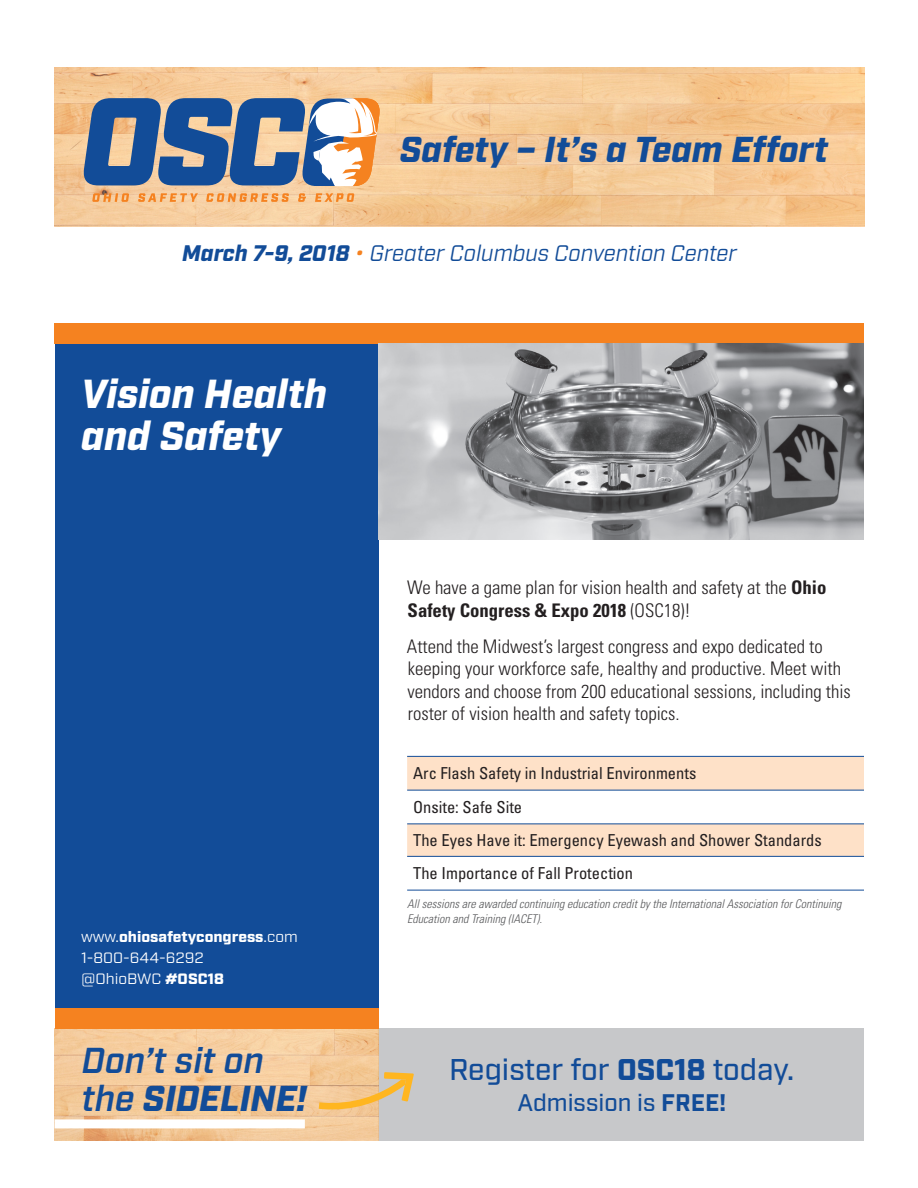
<style>
.page{position:relative;width:918px;height:1188px;background:#fff}
.page>*{position:absolute;margin:0;border:0;box-sizing:border-box;transform-origin:0 0}
.t1{font:italic 900 40.5px/42px "Industry";color:#fff}
.t2{font:italic 600 36px/37.5px "Industry";color:#124c98}
.t3{font:italic 900 36px "Industry";letter-spacing:-.005em;color:#124c98}
.t4{font:500 30px "Industry";color:#124c98}
.t5{font:500 24px "Industry";color:#124c98}
.t6{font:italic 22.5px "Industry";color:#124c98}
.body_copy{font:300 condensed 18.75px/22.5px "Univers LT Std";color:#231f20}
.classes{font:condensed 16.5px "Univers LT Std";color:#231f20}
.t7{font:15px/21px "Industry";color:#fff;scale:1.05 1}
.t8{font:italic 300 condensed 12px/14.4px "Univers LT Std";color:#57585a}
.s1{font-weight:900}
.s2{font-weight:600;color:#f58220}
.s3{font-weight:700}
</style>
<div class="page">
<div style="left:378px;top:1028px;width:486px;height:113px;background:#c7c8ca"></div>
<img style="left:55px;top:1029px;width:324px;height:112px">
<svg style="left:319px;top:1072px;width:95px;height:39px"></svg>
<img style="left:55px;top:68px;width:810px;height:159px">
<svg style="left:92px;top:193px;width:37px;height:9px"></svg>
<svg style="left:138px;top:193px;width:60px;height:9px"></svg>
<svg style="left:206px;top:193px;width:83px;height:9px"></svg>
<svg style="left:298px;top:193px;width:8px;height:9px"></svg>
<svg style="left:315px;top:193px;width:39px;height:9px"></svg>
<svg style="left:82px;top:98px;width:299px;height:88px;background:#76869f"></svg>
<div style="left:55px;top:1119px;width:250px;height:9px;background:#fff"></div>
<div style="left:55px;top:343px;width:324px;height:666px;background:#124c98"></div>
<div style="left:55px;top:323px;width:809px;height:20px;background:#f58220"></div>
<div style="left:55px;top:1009px;width:324px;height:20px;background:#f58220"></div>
<svg style="left:407px;top:757px;width:457px;height:99px;fill:#fee1c8"></svg>
<hr style="left:407px;top:756px;width:457px;height:1px;background:#124c98">
<hr style="left:407px;top:790px;width:457px;height:1px;background:#124c98">
<hr style="left:407px;top:824px;width:457px;height:1px;background:#124c98">
<hr style="left:407px;top:856px;width:457px;height:1px;background:#124c98">
<hr style="left:407px;top:890px;width:457px;height:1px;background:#124c98">
<img style="left:379px;top:343px;width:485px;height:197px">
<h2 class="t3" style="left:400px;top:128px;width:430px">Safety – It’s a Team Effort</h2>
<p class="t6" style="left:182px;top:239px;width:556px"><span class="s1">March 7-9, 2018</span> <span class="s2">•</span> Greater Columbus Convention Center</p>
<p class="t1" style="left:81px;top:375px;width:247px">Vision Health and Safety</p>
<p class="t7" style="left:81px;top:927px;width:208px">www.<span class="s1">ohiosafetycongress</span>.com<br>1-800-644-6292</p>
<p class="t7" style="left:81px;top:969px;width:138px">@OhioBWC <span class="s1">#OSC18</span></p>
<h2 class="t2" style="left:82px;top:1043px;width:226px">Don’t sit on the <span class="s1">SIDELINE!</span></h2>
<p class="body_copy" style="left:407px;top:576px;width:421px">We have a game plan for vision health and safety at the <span class="s3">Ohio<br>Safety Congress &amp; Expo 2018</span> (OSC18)!</p>
<p class="body_copy" style="left:407px;top:635px;width:445px">Attend the Midwest’s largest congress and expo dedicated to keeping your workforce safe, healthy and productive. Meet with vendors and choose from 200 educational sessions, including this roster of vision health and safety topics.</p>
<p class="classes" style="left:413px;top:763px;width:285px">Arc Flash Safety in Industrial Environments</p>
<p class="classes" style="left:413px;top:797px;width:111px">Onsite: Safe Site</p>
<p class="classes" style="left:413px;top:830px;width:410px">The Eyes Have it: Emergency Eyewash and Shower Standards</p>
<p class="classes" style="left:413px;top:863px;width:221px">The Importance of Fall Protection</p>
<p class="t8" style="left:407px;top:897px;width:436px">All sessions are awarded continuing education credit by the International Association for Continuing<br>Education and Training (IACET).</p>
<h3 class="t4" style="left:449px;top:1052px;width:347px">Register for <span class="s1">OSC18</span> today.</h3>
<p class="t5" style="left:517px;top:1088px;width:210px">Admission is <span class="s3">FREE!</span></p>
</div>
